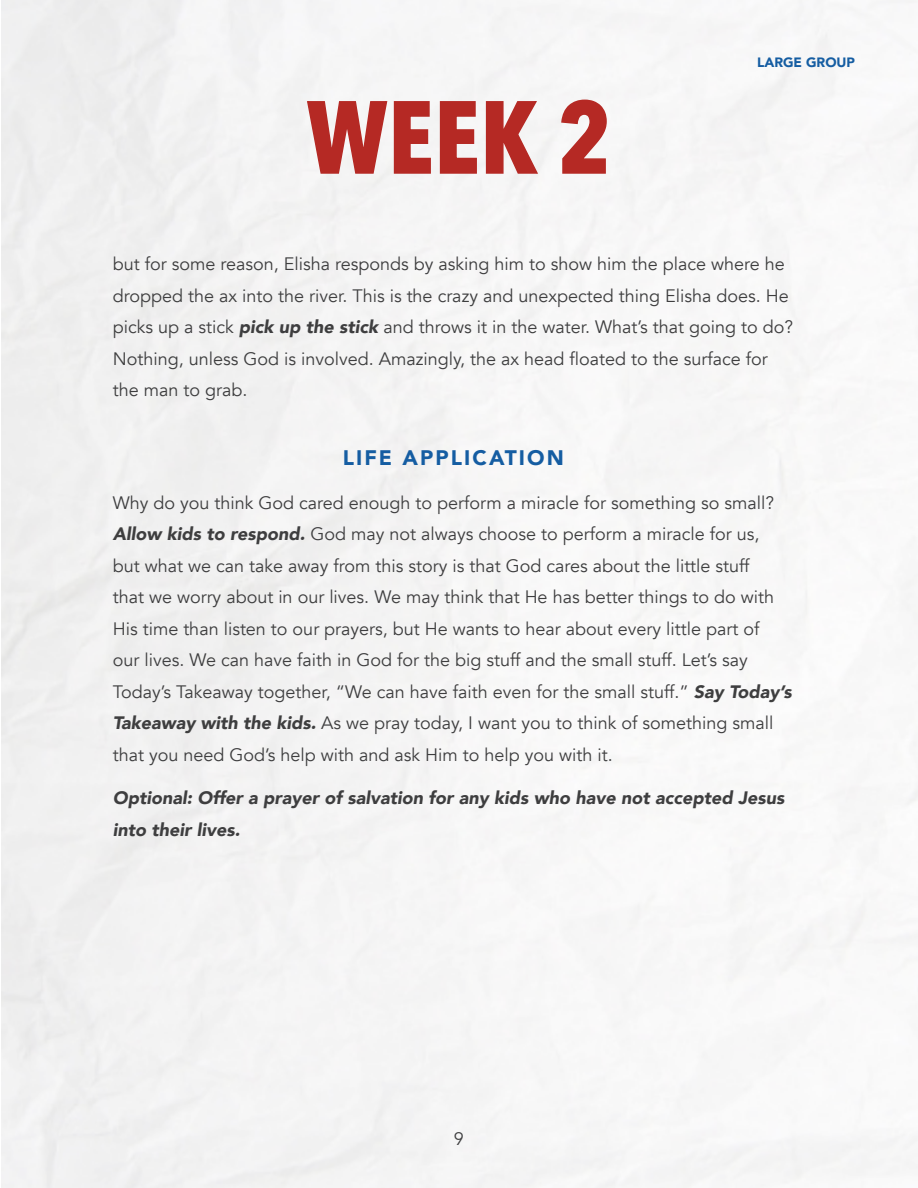
<style>
.page{position:relative;width:918px;height:1188px;background:#fff}
.page>*{position:absolute;margin:0;border:0;box-sizing:border-box;transform-origin:0 0}
.t1{font:700 100.5px "Avenir Next Condensed";color:#b52924}
.t2{font:900 21px "Avenir";letter-spacing:.1em;color:#155da2}
.t3{font:18px/31.5px "Avenir";color:#3e3e3f}
.t4{font:italic 900 18px/31.5px "Avenir";color:#3e3e3f}
.t5{font:900 13.5px "Avenir";color:#155da2}
.s1{font-weight:900;font-style:italic}
</style>
<div class="page">
<svg style="left:306px;top:100px;width:126px;height:74px"></svg>
<svg style="left:439px;top:100px;width:39px;height:74px"></svg>
<svg style="left:485px;top:100px;width:54px;height:75px"></svg>
<svg style="left:560px;top:99px;width:48px;height:75px"></svg>
<h1 class="t1" style="left:307px;top:76px;width:306px">WEEK 2</h1>
<p class="t5" style="left:757px;top:50px;width:99px">LARGE GROUP</p>
<p class="t3" style="left:113px;top:248px;width:682px">but for some reason, Elisha responds by asking him to show him the place where he dropped the ax into the river. This is the crazy and unexpected thing Elisha does. He picks up a stick <span class="s1">pick up the stick</span> and throws it in the water. What’s that going to do?<br>Nothing, unless God is involved. Amazingly, the ax head floated to the surface for the man to grab.</p>
<p class="t2" style="left:343px;top:440px;width:223px">LIFE APPLICATION</p>
<p class="t3" style="left:113px;top:487px;width:681px">Why do you think God cared enough to perform a miracle for something so small?<br><span class="s1">Allow kids to respond.</span> God may not always choose to perform a miracle for us,<br>but what we can take away from this story is that God cares about the little stuff<br>that we worry about in our lives. We may think that He has better things to do with His time than listen to our prayers, but He wants to hear about every little part of<br>our lives. We can have faith in God for the big stuff and the small stuff. Let’s say Today’s Takeaway together, “We can have faith even for the small stuff.” <span class="s1">Say Today’s Takeaway with the kids.</span> As we pray today, I want you to think of something small that you need God’s help with and ask Him to help you with it.</p>
<p class="t4" style="left:113px;top:782px;width:673px">Optional: Offer a prayer of salvation for any kids who have not accepted Jesus into their lives.</p>
<p class="t3" style="left:454px;top:1123px;width:12px">9</p>
</div>
